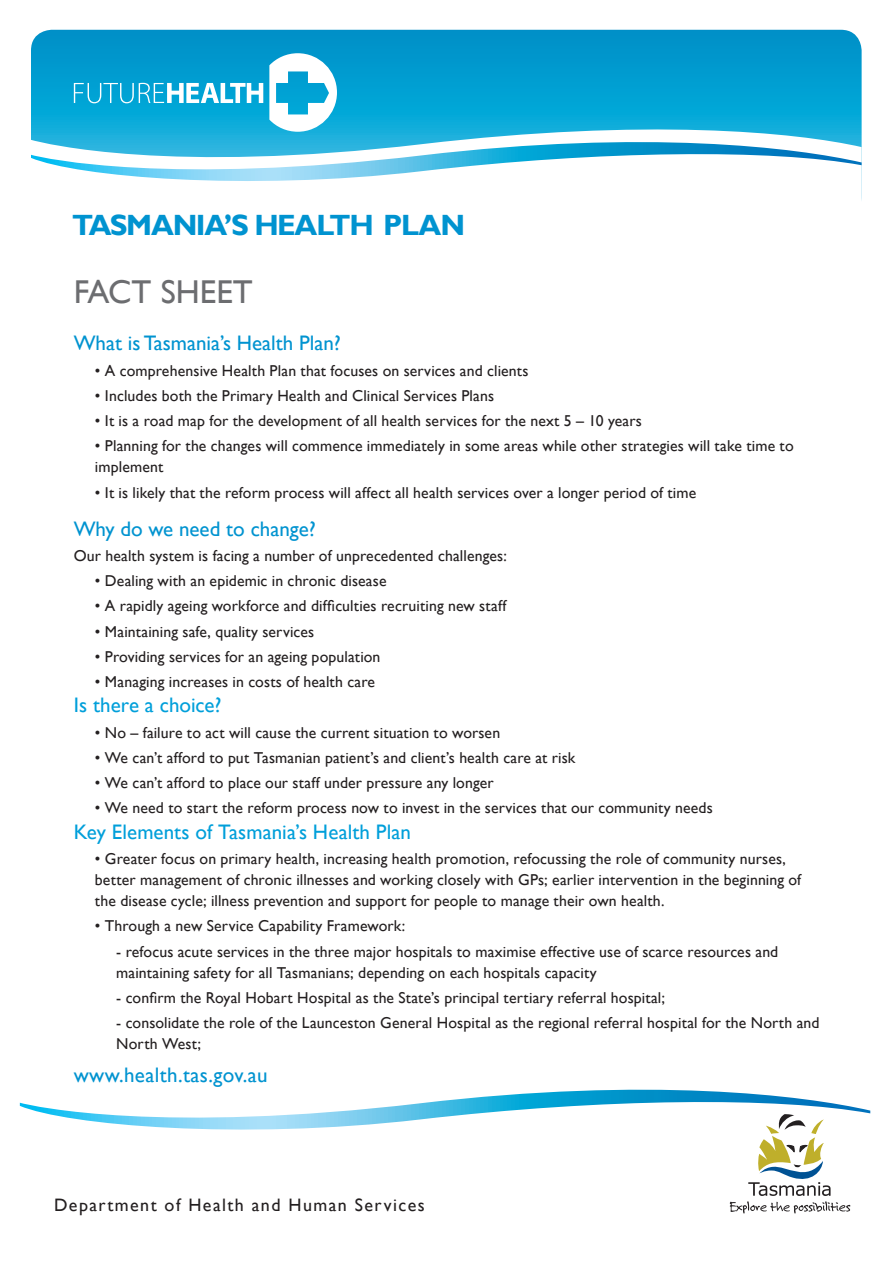
<style>
.page{position:relative;width:893px;height:1263px;background:#fff}
.page>*{position:absolute;margin:0;border:0;box-sizing:border-box;transform-origin:0 0}
.t1{font:33px "Gill Sans";color:#6c6d70}
.t2{font:700 29.25px "Gill Sans";letter-spacing:-.04em;color:#0093d0}
.t3{font:21px "Gill Sans";color:#009fda}
.t4{font:21px "Gill Sans";color:#0093d0}
.t5{font:21px "Gill Sans";letter-spacing:.02em;color:#0093d0}
.t6{font:18px "Gill Sans";letter-spacing:.08em;color:#231f20}
.t7{font:15.75px/21px "Gill Sans";letter-spacing:.005em;color:#231f20}
</style>
<div class="page">
<div style="left:31px;top:30px;width:831px;height:187px;background:linear-gradient(to right,#0099ce,#009cd0);border-radius:21px"></div>
<svg style="left:31px;top:118px;width:831px;height:99px"></svg>
<svg style="left:31px;top:129px;width:831px;height:63px"></svg>
<svg style="left:269px;top:53px;width:68px;height:79px"></svg>
<svg style="left:74px;top:83px;width:189px;height:20px"></svg>
<svg style="left:20px;top:1089px;width:850px;height:41px"></svg>
<svg style="left:730px;top:1114px;width:120px;height:100px"></svg>
<h2 class="t2" style="left:72px;top:208px;width:394px">TASMANIA’S HEALTH PLAN</h2>
<h1 class="t1" style="left:74px;top:273px;width:181px">FACT SHEET</h1>
<h3 class="t4" style="left:74px;top:331px;width:269px">What is Tasmania’s Health Plan?</h3>
<p class="t7" style="left:95px;top:360px;width:435px">• A comprehensive Health Plan that focuses on services and clients</p>
<p class="t7" style="left:95px;top:385px;width:401px">• Includes both the Primary Health and Clinical Services Plans</p>
<p class="t7" style="left:95px;top:411px;width:548px">• It is a road map for the development of all health services for the next 5 – 10 years</p>
<p class="t7" style="left:95px;top:436px;width:700px">• Planning for the changes will commence immediately in some areas while other strategies will take time to implement</p>
<p class="t7" style="left:95px;top:482px;width:603px">• It is likely that the reform process will affect all health services over a longer period of time</p>
<h3 class="t4" style="left:74px;top:516px;width:244px">Why do we need to change?</h3>
<p class="t7" style="left:74px;top:545px;width:435px">Our health system is facing a number of unprecedented challenges:</p>
<p class="t7" style="left:95px;top:571px;width:293px">• Dealing with an epidemic in chronic disease</p>
<p class="t7" style="left:95px;top:596px;width:413px">• A rapidly ageing workforce and difficulties recruiting new staff</p>
<p class="t7" style="left:95px;top:621px;width:221px">• Maintaining safe, quality services</p>
<p class="t7" style="left:95px;top:646px;width:287px">• Providing services for an ageing population</p>
<p class="t7" style="left:95px;top:672px;width:282px">• Managing increases in costs of health care</p>
<h3 class="t3" style="left:74px;top:693px;width:149px">Is there a choice?</h3>
<p class="t7" style="left:95px;top:722px;width:407px">• No – failure to act will cause the current situation to worsen</p>
<p class="t7" style="left:95px;top:747px;width:482px">• We can’t afford to put Tasmanian patient’s and client’s health care at risk</p>
<p class="t7" style="left:95px;top:773px;width:400px">• We can’t afford to place our staff under pressure any longer</p>
<p class="t7" style="left:95px;top:798px;width:619px">• We need to start the reform process now to invest in the services that our community needs</p>
<h3 class="t3" style="left:74px;top:819px;width:339px">Key Elements of Tasmania’s Health Plan</h3>
<p class="t7" style="left:95px;top:848px;width:708px">• Greater focus on primary health, increasing health promotion, refocussing the role of community nurses, better management of chronic illnesses and working closely with GPs; earlier intervention in the beginning of the disease cycle; illness prevention and support for people to manage their own health.</p>
<p class="t7" style="left:95px;top:916px;width:312px">• Through a new Service Capability Framework:</p>
<p class="t7" style="left:116px;top:941px;width:664px">- refocus acute services in the three major hospitals to maximise effective use of scarce resources and maintaining safety for all Tasmanians; depending on each hospitals capacity</p>
<p class="t7" style="left:116px;top:987px;width:550px">- confirm the Royal Hobart Hospital as the State’s principal tertiary referral hospital;</p>
<p class="t7" style="left:116px;top:1012px;width:705px">- consolidate the role of the Launceston General Hospital as the regional referral hospital for the North and<br>North West;</p>
<h3 class="t5" style="left:74px;top:1062px;width:196px">www.health.tas.gov.au</h3>
<p class="t6" style="left:54px;top:1194px;width:372px">Department of Health and Human Services</p>
</div>
